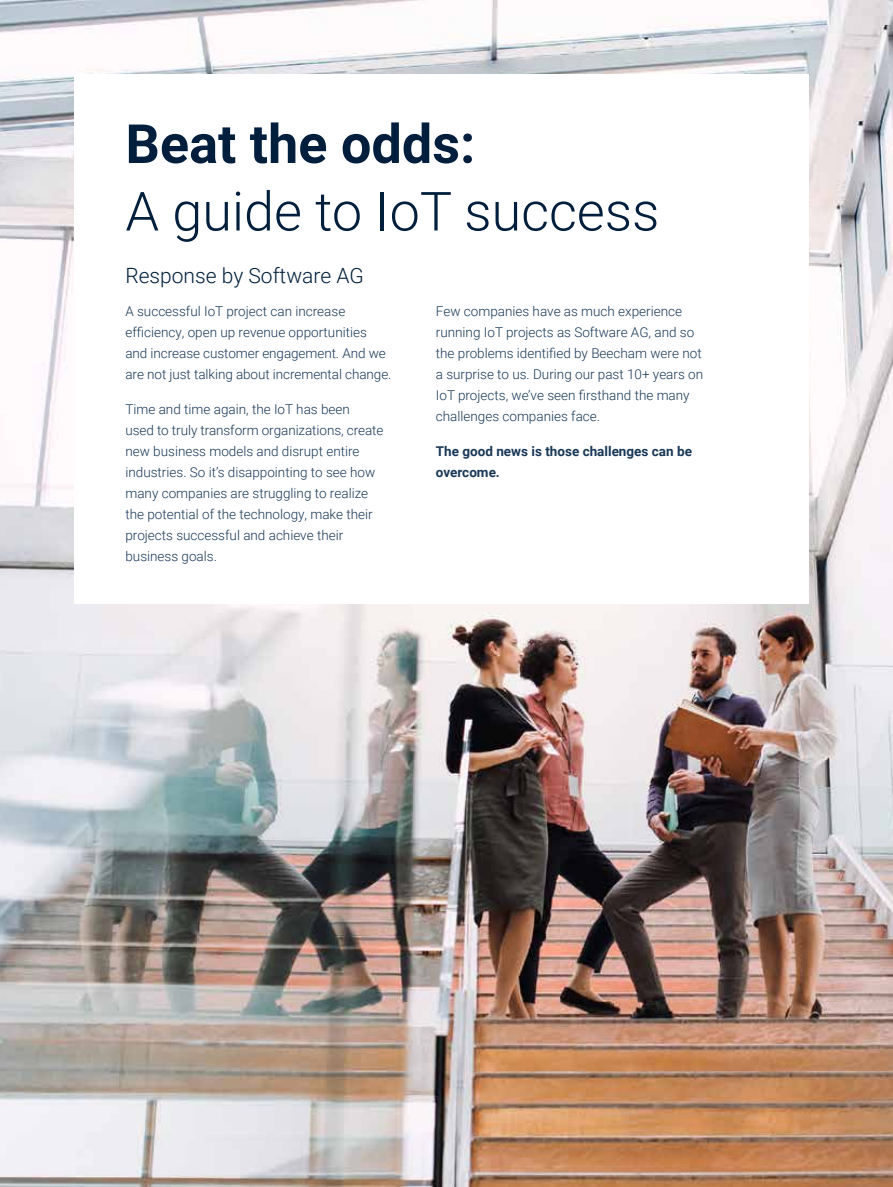
<style>
.page{position:relative;width:893px;height:1187px;background:#fff}
.page>*{position:absolute;margin:0;border:0;box-sizing:border-box;transform-origin:0 0}
.t1{font:300 54px "Roboto";color:#011f3d}
.t2{font:700 54px "Roboto";color:#011f3d}
.t3{font:300 21px "Roboto";color:#011f3d}
.t4{font:300 13.5px/21px "Roboto";color:#193857}
.t5{font:700 13.5px/21px "Roboto";color:#193857}
</style>
<div class="page">
<img style="left:0;top:0;width:893px;height:1186px">
<div style="left:74px;top:74px;width:735px;height:530px;background:#fff"></div>
<h1 class="t2" style="left:125px;top:106px;width:351px">Beat the odds:</h1>
<h1 class="t1" style="left:125px;top:173px;width:535px">A guide to IoT success</h1>
<h2 class="t3" style="left:125px;top:261px;width:240px">Response by Software AG</h2>
<p class="t4" style="left:125px;top:300px;width:268px">A successful IoT project can increase efficiency, open up revenue opportunities and increase customer engagement. And we are not just talking about incremental change.</p>
<p class="t4" style="left:125px;top:398px;width:260px">Time and time again, the IoT has been<br>used to truly transform organizations, create new business models and disrupt entire industries. So it’s disappointing to see how many companies are struggling to realize the potential of the technology, make their projects successful and achieve their business goals.</p>
<p class="t4" style="left:436px;top:300px;width:269px">Few companies have as much experience running IoT projects as Software AG, and so the problems identified by Beecham were not a surprise to us. During our past 10+ years on IoT projects, we’ve seen firsthand the many challenges companies face.</p>
<p class="t5" style="left:436px;top:440px;width:258px">The good news is those challenges can be overcome.</p>
</div>
